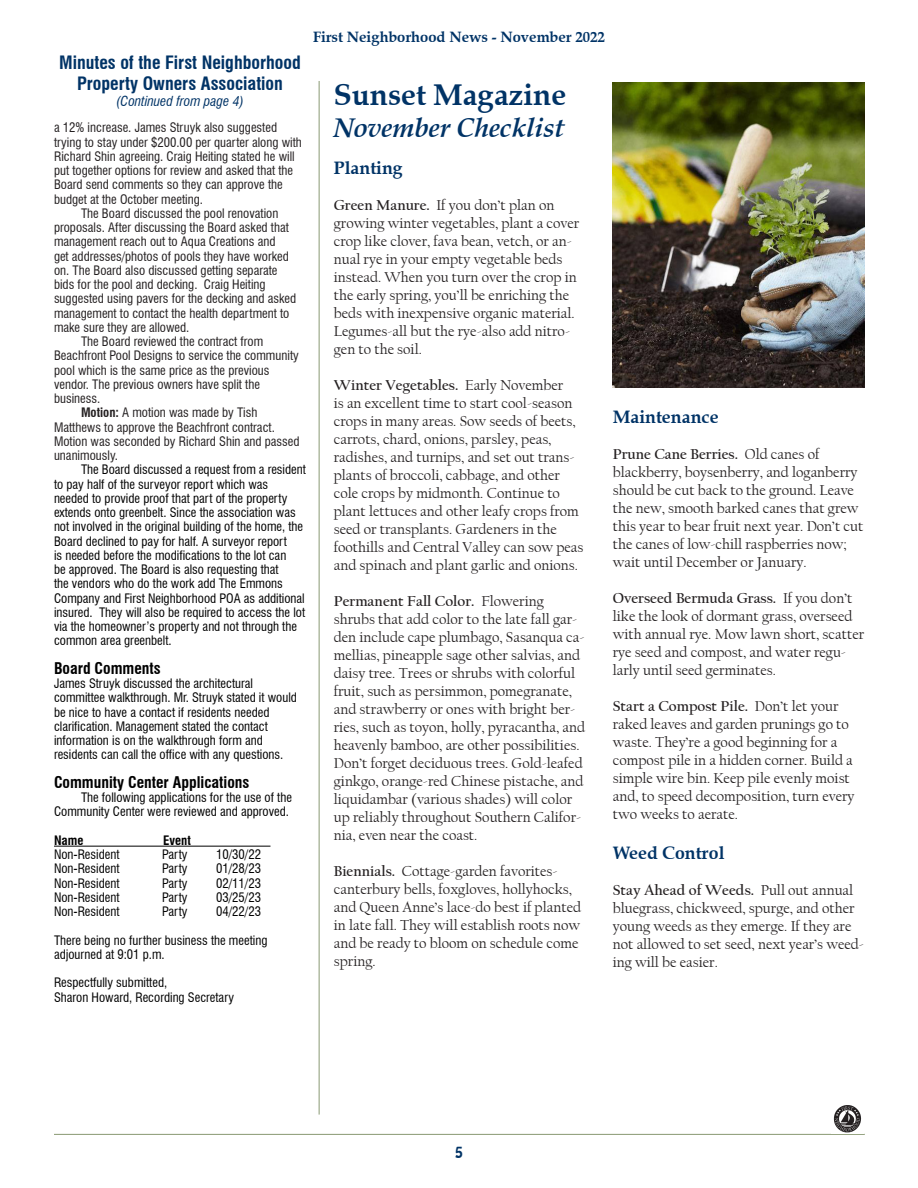
<style>
.page{position:relative;width:918px;height:1188px;background:#fff}
.page>*{position:absolute;margin:0;border:0;box-sizing:border-box;transform-origin:0 0}
.t1{font:700 30px "Zapf Calligraphic 801 BT";color:#036}
.t2{font:italic 700 27px "Zapf Calligraphic 801 BT";color:#036}
.t3{font:700 condensed 18px/21.6px "Swiss 721 BT";color:#036;text-align:center}
.t4{font:700 18px "Zapf Calligraphic 801 BT";color:#036}
.Body_A{font:700 condensed 15.75px "Swiss 721 BT";color:#000}
.t5{font:15px/18px "Californian FB";color:#231f20}
.t6{font:700 15px "Zapf Calligraphic 801 BT";color:#036}
.t7{font:15px "Hobo BT";color:#036}
.t8{font:italic condensed 13.5px "Swiss 721 BT";color:#036}
.Body_A-2{font:condensed 12.75px/14.2px "Swiss 721 BT";color:#000}
.t9{font:condensed 12.75px/14.2px "Swiss 721 BT";color:#231f20}
.Body_A-3{font:700 condensed 12.75px "Swiss 721 BT";color:#000}
.s1{font-weight:700}
</style>
<div class="page">
<hr style="left:54px;top:1134px;width:811px;height:1px;background:#889871">
<img style="left:833px;top:1106px;width:29px;height:27px">
<img style="left:613px;top:82px;width:252px;height:306px">
<hr style="left:319px;top:81px;width:1px;height:1034px;background:#889871">
<hr style="left:54px;top:846px;width:216px;height:1px;background:#000">
<p class="t6" style="left:313px;top:27px;width:293px">First Neighborhood News - November 2022</p>
<p class="t3" style="left:59px;top:51px;width:243px">Minutes of the First Neighborhood<br>Property Owners Association</p>
<p class="t8" style="left:116px;top:93px;width:129px">(Continued from page 4)</p>
<p class="t9" style="left:54px;top:121px;width:249px">a 12% increase. James Struyk also suggested trying to stay under $200.00 per quarter along with Richard Shin agreeing. Craig Heiting stated he will put together options for review and asked that the Board send comments so they can approve the budget at the October meeting.</p>
<p class="t9" style="left:54px;top:206px;width:244px;text-indent:27px">The Board discussed the pool renovation proposals. After discussing the Board asked that management reach out to Aqua Creations and<br>get addresses/photos of pools they have worked on. The Board also discussed getting separate bids for the pool and decking. Craig Heiting suggested using pavers for the decking and asked management to contact the health department to make sure they are allowed.</p>
<p class="t9" style="left:54px;top:334px;width:246px;text-indent:27px">The Board reviewed the contract from Beachfront Pool Designs to service the community pool which is the same price as the previous vendor. The previous owners have split the business.</p>
<p class="t9" style="left:54px;top:406px;width:247px;text-indent:27px"><span class="s1">Motion:</span> A motion was made by Tish Matthews to approve the Beachfront contract.<br>Motion was seconded by Richard Shin and passed unanimously.</p>
<p class="Body_A-2" style="left:54px;top:463px;width:254px;text-indent:27px">The Board discussed a request from a resident to pay half of the surveyor report which was needed to provide proof that part of the property extends onto greenbelt. Since the association was not involved in the original building of the home, the Board declined to pay for half. A surveyor report<br>is needed before the modifications to the lot can<br>be approved. The Board is also requesting that<br>the vendors who do the work add The Emmons Company and First Neighborhood POA as additional insured. They will also be required to access the lot via the homeowner’s property and not through the common area greenbelt.</p>
<p class="Body_A" style="left:54px;top:659px;width:108px">Board Comments</p>
<p class="Body_A-2" style="left:54px;top:676px;width:244px">James Struyk discussed the architectural committee walkthrough. Mr. Struyk stated it would be nice to have a contact if residents needed clarification. Management stated the contact information is on the walkthrough form and residents can call the office with any questions.</p>
<p class="Body_A" style="left:54px;top:773px;width:197px">Community Center Applications</p>
<p class="Body_A-2" style="left:54px;top:790px;width:240px;text-align:right">The following applications for the use of the<br>Community Center were reviewed and approved.</p>
<p class="Body_A-3" style="left:54px;top:833px;width:31px">Name</p>
<p class="Body_A-3" style="left:163px;top:833px;width:29px">Event</p>
<p class="Body_A-2" style="left:54px;top:847px;width:67px">Non-Resident</p>
<p class="Body_A-2" style="left:162px;top:847px;width:27px">Party</p>
<p class="Body_A-2" style="left:216px;top:847px;width:47px">10/30/22</p>
<p class="Body_A-2" style="left:54px;top:862px;width:67px">Non-Resident</p>
<p class="Body_A-2" style="left:162px;top:862px;width:27px">Party</p>
<p class="Body_A-2" style="left:216px;top:862px;width:47px">01/28/23</p>
<p class="Body_A-2" style="left:54px;top:876px;width:67px">Non-Resident</p>
<p class="Body_A-2" style="left:162px;top:876px;width:27px">Party</p>
<p class="Body_A-2" style="left:216px;top:876px;width:47px">02/11/23</p>
<p class="Body_A-2" style="left:54px;top:890px;width:67px">Non-Resident</p>
<p class="Body_A-2" style="left:162px;top:890px;width:27px">Party</p>
<p class="Body_A-2" style="left:216px;top:890px;width:47px">03/25/23</p>
<p class="Body_A-2" style="left:54px;top:904px;width:67px">Non-Resident</p>
<p class="Body_A-2" style="left:162px;top:904px;width:27px">Party</p>
<p class="Body_A-2" style="left:216px;top:904px;width:47px">04/22/23</p>
<p class="Body_A-2" style="left:54px;top:933px;width:215px">There being no further business the meeting adjourned at 9:01 p.m.</p>
<p class="Body_A-2" style="left:54px;top:976px;width:115px">Respectfully submitted,</p>
<p class="Body_A-2" style="left:54px;top:990px;width:182px">Sharon Howard, Recording Secretary</p>
<p class="t1" style="left:334px;top:76px;width:234px">Sunset Magazine</p>
<p class="t2" style="left:334px;top:111px;width:233px">November Checklist</p>
<p class="t4" style="left:334px;top:156px;width:70px">Planting</p>
<p class="t5" style="left:334px;top:196px;width:247px"><span class="s1">Green Manure.</span> If you don’t plan on growing winter vegetables, plant a cover crop like clover, fava bean, vetch, or an&shy;nual rye in your empty vegetable beds instead. When you turn over the crop in the early spring, you’ll be enriching the beds with inexpensive organic material.<br>Legumes-all but the rye-also add nitro&shy;gen to the soil.</p>
<p class="t5" style="left:334px;top:376px;width:251px"><span class="s1">Winter Vegetables.</span> Early November<br>is an excellent time to start cool-season crops in many areas. Sow seeds of beets, carrots, chard, onions, parsley, peas, radishes, and turnips, and set out trans&shy;plants of broccoli, cabbage, and other cole crops by midmonth. Continue to plant lettuces and other leafy crops from seed or transplants. Gardeners in the foothills and Central Valley can sow peas and spinach and plant garlic and onions.</p>
<p class="t5" style="left:334px;top:592px;width:253px"><span class="s1">Permanent Fall Color.</span> Flowering shrubs that add color to the late fall gar&shy;den include cape plumbago, Sasanqua ca&shy;mellias, pineapple sage other salvias, and daisy tree. Trees or shrubs with colorful fruit, such as persimmon, pomegranate, and strawberry or ones with bright ber&shy;ries, such as toyon, holly, pyracantha, and heavenly bamboo, are other possibilities.<br>Don’t forget deciduous trees. Gold-leafed ginkgo, orange-red Chinese pistache, and liquidambar (various shades) will color up reliably throughout Southern Califor&shy;nia, even near the coast.</p>
<p class="t5" style="left:334px;top:862px;width:249px"><span class="s1">Biennials.</span> Cottage-garden favorites&shy;canterbury bells, foxgloves, hollyhocks, and Queen Anne’s lace-do best if planted in late fall. They will establish roots now and be ready to bloom on schedule come spring.</p>
<p class="t4" style="left:613px;top:406px;width:107px">Maintenance</p>
<p class="t5" style="left:613px;top:446px;width:252px"><span class="s1">Prune Cane Berries.</span> Old canes of blackberry, boysenberry, and loganberry should be cut back to the ground. Leave the new, smooth barked canes that grew this year to bear fruit next year. Don’t cut the canes of low-chill raspberries now; wait until December or January.</p>
<p class="t5" style="left:613px;top:590px;width:253px"><span class="s1">Overseed Bermuda Grass.</span> If you don’t like the look of dormant grass, overseed with annual rye. Mow lawn short, scatter rye seed and compost, and water regu&shy;larly until seed germinates.</p>
<p class="t5" style="left:613px;top:698px;width:243px"><span class="s1">Start a Compost Pile.</span> Don’t let your raked leaves and garden prunings go to waste. They’re a good beginning for a compost pile in a hidden corner. Build a simple wire bin. Keep pile evenly moist and, to speed decomposition, turn every two weeks to aerate.</p>
<p class="t4" style="left:613px;top:842px;width:113px">Weed Control</p>
<p class="t5" style="left:613px;top:881px;width:253px"><span class="s1">Stay Ahead of Weeds.</span> Pull out annual bluegrass, chickweed, spurge, and other young weeds as they emerge. If they are not allowed to set seed, next year’s weed&shy;ing will be easier.</p>
<p class="t7" style="left:455px;top:1143px;width:10px">5</p>
</div>
